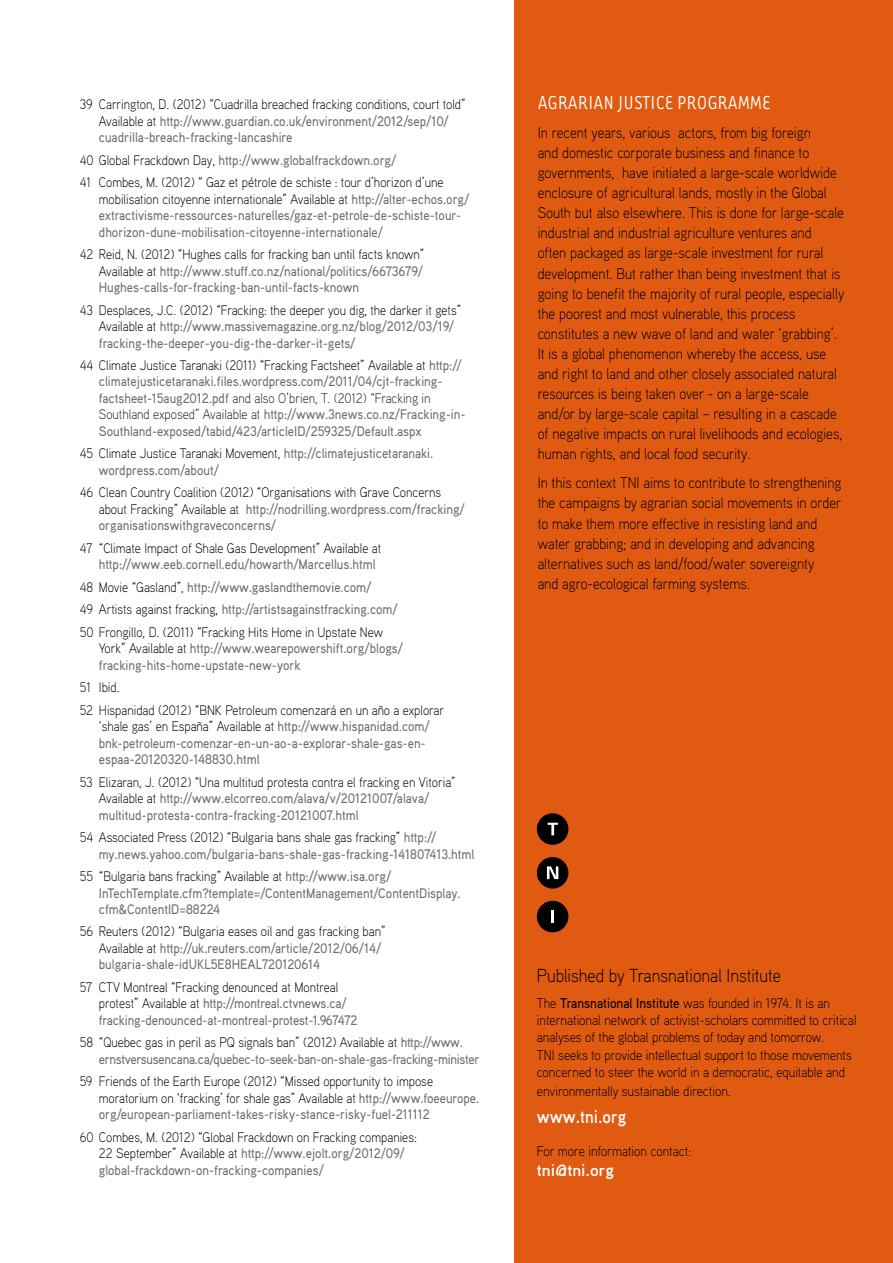
<style>
.page{position:relative;width:893px;height:1263px;background:#fff}
.page>*{position:absolute;margin:0;border:0;box-sizing:border-box;transform-origin:0 0}
.t1{font:21.6px "Tarzana Narrow";color:#fff}
.Standaard{font:300 18.75px "Aaux Pro";color:#000;scale:.92 1}
.photo{font:700 18px "Aaux Pro";color:#fff;scale:.92 1}
.t2{font:700 16.5px "Aaux Pro";color:#fff}
.t3{font:300 15.45px/20.1px "Aaux Pro";color:#000;scale:.92 1}
.photo-2{font:300 14.1px/17.2px "Aaux Pro";color:#000;scale:.92 1}
.txt{font:500 13.8px/16.5px "Aaux Pro";color:#706f6f;scale:.92 1}
.txt-2{font:300 13.8px/16.5px "Aaux Pro";color:#000;scale:.92 1}
.txt-3{font:500 13.8px/16.5px "Aaux Pro";letter-spacing:-.02em;color:#706f6f;scale:.92 1}
.s1{font-weight:300;color:#000}
.s2{font-weight:300;color:#222}
.s3{font-weight:500;color:#706f6f}
.s4{font-weight:500}
</style>
<div class="page">
<div style="left:514px;top:0;width:379px;height:1263px;background:#e15a11"></div>
<div style="left:537px;top:813px;width:31px;height:32px;background:#000;border-radius:50%"></div>
<div style="left:537px;top:857px;width:31px;height:31px;background:#000;border-radius:50%"></div>
<div style="left:537px;top:901px;width:31px;height:31px;background:#000;border-radius:50%"></div>
<svg style="left:548px;top:823px;width:10px;height:12px"></svg>
<svg style="left:547px;top:866px;width:11px;height:13px"></svg>
<svg style="left:551px;top:910px;width:3px;height:13px"></svg>
<p class="txt" style="left:99px;top:96px;width:400px;text-indent:-19px"><span class="s1">39 Carrington, D. (2012) “Cuadrilla breached fracking conditions, court told”<br>Available at</span> http://www.guardian.co.uk/environment/2012/sep/10/ cuadrilla-breach-fracking-lancashire</p>
<p class="txt" style="left:80px;top:151px;width:346px"><span class="s1">40 Global Frackdown Day,</span> http://www.globalfrackdown.org/</p>
<p class="txt" style="left:99px;top:174px;width:404px;text-indent:-19px"><span class="s1">41 Combes, M. (2012) “ Gaz et pétrole de schiste : tour d’horizon d’une mobilisation citoyenne internationale” Available at</span> http://alter-echos.org/ extractivisme-ressources-naturelles/gaz-et-petrole-de-schiste-tour&shy;dhorizon-dune-mobilisation-citoyenne-internationale/</p>
<p class="txt" style="left:99px;top:246px;width:355px;text-align:justify;text-indent:-19px"><span class="s1">42 Reid, N. (2012) “Hughes calls for fracking ban until facts known” Available at</span> http://www.stuff.co.nz/national/politics/6673679/ Hughes-calls-for-fracking-ban-until-facts-known</p>
<p class="txt" style="left:99px;top:301px;width:395px;text-indent:-19px"><span class="s1">43 Desplaces, J.C. (2012) “Fracking: the deeper you dig, the darker it gets”<br>Available at</span> http://www.massivemagazine.org.nz/blog/2012/03/19/ fracking-the-deeper-you-dig-the-darker-it-gets/</p>
<p class="txt" style="left:99px;top:356px;width:400px;text-indent:-19px"><span class="s1">44 Climate Justice Taranaki (2011) “Fracking Factsheet” Available at</span> http:// climatejusticetaranaki.files.wordpress.com/2011/04/cjt-fracking&shy;factsheet-15aug2012.pdf <span class="s2">and also O’brien, T. (2012) “Fracking in Southland exposed” Available at</span> http://www.3news.co.nz/Fracking-in-Southland-exposed/tabid/423/articleID/259325/Default.aspx</p>
<p class="txt" style="left:99px;top:445px;width:365px;text-indent:-19px"><span class="s1">45 Climate Justice Taranaki Movement,</span> http://climatejusticetaranaki. wordpress.com/about/</p>
<p class="txt-2" style="left:99px;top:484px;width:399px;text-indent:-19px">46 Clean Country Coalition (2012) “Organisations with Grave Concerns about Fracking” Available at <span class="s3">http://nodrilling.wordpress.com/fracking/ organisationswithgraveconcerns/</span></p>
<p class="txt-2" style="left:99px;top:539px;width:308px;text-indent:-19px">47 “Climate Impact of Shale Gas Development” Available at <span class="s3">http://www.eeb.cornell.edu/howarth/Marcellus.html</span></p>
<p class="txt" style="left:80px;top:578px;width:319px"><span class="s1">48 Movie “Gasland”,</span> http://www.gaslandthemovie.com/</p>
<p class="txt" style="left:80px;top:601px;width:347px"><span class="s1">49 Artists against fracking,</span> http://artistsagainstfracking.com/</p>
<p class="txt" style="left:99px;top:623px;width:332px;text-indent:-19px"><span class="s1">50 Frongillo, D. (2011) “Fracking Hits Home in Upstate New<br>York” Available at</span> http://www.wearepowershift.org/blogs/ fracking-hits-home-upstate-new-york</p>
<p class="txt-2" style="left:80px;top:679px;width:45px">51 Ibid.</p>
<p class="txt" style="left:99px;top:701px;width:377px;text-indent:-19px"><span class="s1">52 Hispanidad (2012) “BNK Petroleum comenzará en un año a explorar ‘shale gas’ en España” Available at</span> http://www.hispanidad.com/ bnk-petroleum-comenzar-en-un-ao-a-explorar-shale-gas-en&shy;espaa-20120320-148830.html</p>
<p class="txt" style="left:99px;top:773px;width:389px;text-indent:-19px"><span class="s1">53 Elizaran, J. (2012) “Una multitud protesta contra el fracking en Vitoria”<br>Available at</span> http://www.elcorreo.com/alava/v/20121007/alava/ multitud-protesta-contra-fracking-20121007.html</p>
<p class="txt" style="left:99px;top:829px;width:410px;text-indent:-19px"><span class="s1">54 Associated Press (2012) “Bulgaria bans shale gas fracking”</span> http:// my.news.yahoo.com/bulgaria-bans-shale-gas-fracking-141807413.html</p>
<p class="txt" style="left:99px;top:867px;width:395px;text-indent:-19px"><span class="s1">55 “Bulgaria bans fracking” Available at</span> http://www.isa.org/<br>InTechTemplate.cfm?template=/ContentManagement/ContentDisplay. cfm&amp;ContentID=88224</p>
<p class="txt" style="left:99px;top:923px;width:313px;text-indent:-19px"><span class="s1">56 Reuters (2012) “Bulgaria eases oil and gas fracking ban”<br>Available at</span> http://uk.reuters.com/article/2012/06/14/ bulgaria-shale-idUKL5E8HEAL720120614</p>
<p class="txt" style="left:99px;top:978px;width:283px;text-indent:-19px"><span class="s1">57 CTV Montreal “Fracking denounced at Montreal protest” Available at</span> http://montreal.ctvnews.ca/ fracking-denounced-at-montreal-protest-1.967472</p>
<p class="txt-3" style="left:99px;top:1034px;width:415px;text-indent:-19px"><span class="s1">58 “Quebec gas in peril as PQ signals ban” (2012) Available at</span> http://www. ernstversusencana.ca/quebec-to-seek-ban-on-shale-gas-fracking-minister</p>
<p class="txt-2" style="left:99px;top:1073px;width:415px;text-indent:-19px">59 Friends of the Earth Europe (2012) “Missed opportunity to impose moratorium on ‘fracking’ for shale gas” Available at <span class="s3">http://www.foeeurope. org/european-parliament-takes-risky-stance-risky-fuel-211112</span></p>
<p class="txt-2" style="left:99px;top:1128px;width:347px;text-indent:-19px">60 Combes, M. (2012) “Global Frackdown on Fracking companies:<br>22 September” Available at <span class="s3">http://www.ejolt.org/2012/09/ global-frackdown-on-fracking-companies/</span></p>
<p class="t1" style="left:538px;top:89px;width:235px">AGRARIAN JUSTICE PROGRAMME</p>
<p class="t3" style="left:538px;top:122px;width:335px">In recent years, various actors, from big foreign<br>and domestic corporate business and finance to governments, have initiated a large-scale worldwide enclosure of agricultural lands, mostly in the Global South but also elsewhere. This is done for large-scale industrial and industrial agriculture ventures and<br>often packaged as large-scale investment for rural development. But rather than being investment that is going to benefit the majority of rural people, especially the poorest and most vulnerable, this process constitutes a new wave of land and water ‘grabbing’.<br>It is a global phenomenon whereby the access, use and right to land and other closely associated natural resources is being taken over - on a large-scale and/or by large-scale capital – resulting in a cascade of negative impacts on rural livelihoods and ecologies, human rights, and local food security.</p>
<p class="t3" style="left:538px;top:472px;width:332px">In this context TNI aims to contribute to strengthening the campaigns by agrarian social movements in order to make them more effective in resisting land and water grabbing; and in developing and advancing alternatives such as land/food/water sovereignty<br>and agro-ecological farming systems.</p>
<p class="Standaard" style="left:537px;top:963px;width:267px">Published by Transnational Institute</p>
<p class="photo-2" style="left:537px;top:994px;width:349px">The <span class="s4">Transnational Institute</span> was founded in 1974. It is an international network of activist-scholars committed to critical analyses of the global problems of today and tomorrow.<br>TNI seeks to provide intellectual support to those movements concerned to steer the world in a democratic, equitable and</p>
<p class="photo-2" style="left:537px;top:1082px;width:212px">environmentally sustainable direction.</p>
<p class="photo" style="left:537px;top:1105px;width:99px">www.tni.org</p>
<p class="photo-2" style="left:537px;top:1142px;width:169px">For more information contact:</p>
<p class="t2" style="left:537px;top:1159px;width:79px">tni@tni.org</p>
</div>
